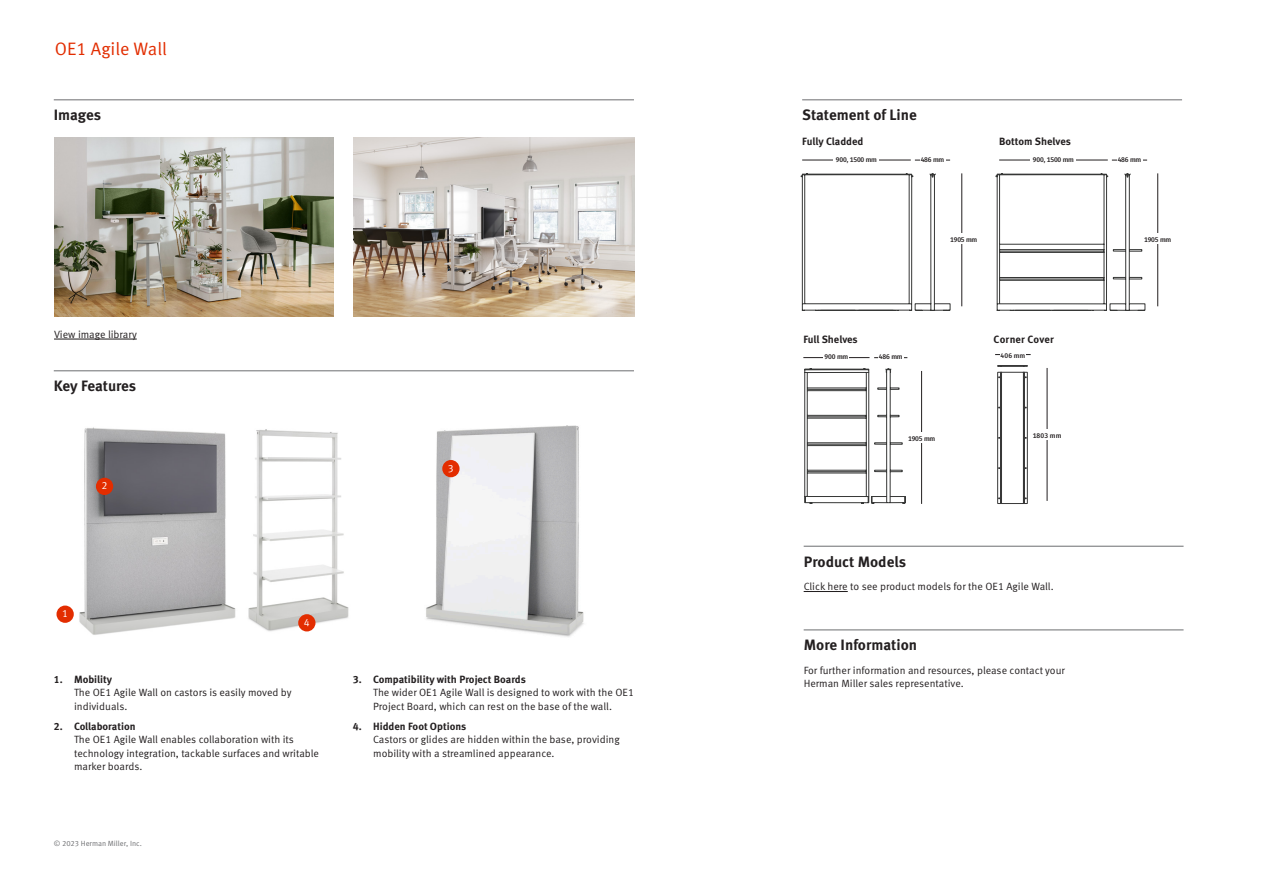
<style>
.page{position:relative;width:1263px;height:893px;background:#fff}
.page>*{position:absolute;margin:0;border:0;box-sizing:border-box;transform-origin:0 0}
.t1{font:18px "Meta OT Norm";color:#e22d00}
.t2{font:700 15px "Meta OT";color:#231f20}
.t3{font:10.5px/13.5px "Meta OT Norm";color:#231f20}
.Body_Copy{font:700 10.5px "Meta OT";color:#231f20}
.t4{font:10.5px "Meta OT Norm";color:#fff}
.t5{font:7.5px "Meta OT Norm";color:#6c6d70}
.aa_dimensions{font:500 6.75px "Fira Sans";letter-spacing:-.025em;color:#231f20}
.Body_Copy-2{font:500 6.75px "Fira Sans";letter-spacing:.025em;color:#231f20}
.s1{font-family:"Meta OT";font-weight:700}
</style>
<div class="page">
<hr style="left:802px;top:100px;width:380px;height:1px;background:#6c6d70">
<img style="left:56px;top:427px;width:149px;height:208px">
<img style="left:205px;top:429px;width:144px;height:203px">
<img style="left:426px;top:425px;width:158px;height:212px">
<hr style="left:54px;top:100px;width:580px;height:1px;background:#6c6d70">
<hr style="left:54px;top:371px;width:580px;height:1px;background:#6c6d70">
<div style="left:56px;top:606px;width:18px;height:17px;background:#e32d00;border-radius:50%"></div>
<div style="left:96px;top:478px;width:17px;height:17px;background:#e32d00;border-radius:50%"></div>
<div style="left:442px;top:460px;width:17px;height:17px;background:#e32d00;border-radius:50%"></div>
<div style="left:298px;top:614px;width:17px;height:17px;background:#e32d00;border-radius:50%"></div>
<img style="left:54px;top:137px;width:280px;height:179px">
<img style="left:354px;top:137px;width:280px;height:179px">
<hr style="left:54px;top:338px;width:83px;height:2px;background:#231f20">
<hr style="left:961px;top:173px;width:1px;height:133px;background:#231f20">
<hr style="left:804px;top:591px;width:44px;height:1px;background:#231f20">
<hr style="left:804px;top:546px;width:379px;height:1px;background:#6c6d70">
<hr style="left:804px;top:630px;width:379px;height:1px;background:#6c6d70">
<svg style="left:996px;top:173px;width:149px;height:138px"></svg>
<svg style="left:804px;top:368px;width:101px;height:136px"></svg>
<svg style="left:801px;top:173px;width:149px;height:138px"></svg>
<hr style="left:999px;top:160px;width:109px;height:1px;background:#231f20">
<hr style="left:1112px;top:160px;width:35px;height:1px;background:#231f20">
<hr style="left:1157px;top:173px;width:1px;height:133px;background:#231f20">
<hr style="left:803px;top:357px;width:66px;height:1px;background:#231f20">
<hr style="left:874px;top:357px;width:33px;height:1px;background:#231f20">
<hr style="left:921px;top:371px;width:1px;height:133px;background:#231f20">
<div style="left:1031px;top:156px;width:45px;height:8px;background:#fff"></div>
<div style="left:1117px;top:156px;width:25px;height:8px;background:#fff"></div>
<div style="left:1135px;top:233px;width:45px;height:11px;background:#fff"></div>
<div style="left:824px;top:353px;width:25px;height:9px;background:#fff"></div>
<div style="left:878px;top:353px;width:25px;height:9px;background:#fff"></div>
<div style="left:906px;top:432px;width:31px;height:11px;background:#fff"></div>
<div style="left:941px;top:233px;width:45px;height:11px;background:#fff"></div>
<hr style="left:802px;top:160px;width:109px;height:1px;background:#231f20">
<hr style="left:915px;top:160px;width:35px;height:1px;background:#231f20">
<div style="left:834px;top:156px;width:45px;height:8px;background:#fff"></div>
<div style="left:920px;top:155px;width:25px;height:9px;background:#fff"></div>
<hr style="left:995px;top:354px;width:36px;height:1px;background:#231f20">
<hr style="left:1047px;top:368px;width:1px;height:133px;background:#231f20">
<div style="left:1000px;top:351px;width:25px;height:7px;background:#fff"></div>
<div style="left:1030px;top:429px;width:33px;height:10px;background:#fff"></div>
<svg style="left:997px;top:365px;width:31px;height:139px"></svg>
<p class="t1" style="left:55px;top:38px;width:114px">OE1 Agile Wall</p>
<p class="t2" style="left:54px;top:106px;width:49px">Images</p>
<p class="t3" style="left:54px;top:328px;width:84px">View image library</p>
<p class="t2" style="left:54px;top:377px;width:84px">Key Features</p>
<p class="t4" style="left:102px;top:479px;width:7px">2</p>
<p class="t4" style="left:448px;top:462px;width:7px">3</p>
<p class="t4" style="left:62px;top:607px;width:7px">1</p>
<p class="t4" style="left:304px;top:616px;width:7px">4</p>
<p class="t3" style="left:74px;top:672px;width:219px;text-indent:-20px"><span class="s1">1. Mobility<br></span>The OE1 Agile Wall on castors is easily moved by individuals.</p>
<p class="t3" style="left:74px;top:720px;width:247px;text-indent:-20px"><span class="s1">2. Collaboration<br></span>The OE1 Agile Wall enables collaboration with its technology integration, tackable surfaces and writable marker boards.</p>
<p class="t5" style="left:54px;top:839px;width:90px">© 2023 Herman Miller, Inc.</p>
<p class="t3" style="left:373px;top:672px;width:262px;text-indent:-20px"><span class="s1">3. Compatibility with Project Boards<br></span>The wider OE1 Agile Wall is designed to work with the OE1<br>Project Board, which can rest on the base of the wall.</p>
<p class="t3" style="left:373px;top:720px;width:248px;text-indent:-20px"><span class="s1">4. Hidden Foot Options<br></span>Castors or glides are hidden within the base, providing mobility with a streamlined appearance.</p>
<p class="t2" style="left:802px;top:106px;width:116px">Statement of Line</p>
<p class="Body_Copy" style="left:802px;top:135px;width:63px">Fully Cladded</p>
<p class="aa_dimensions" style="left:836px;top:154px;width:43px">900, 1500 mm</p>
<p class="aa_dimensions" style="left:921px;top:154px;width:25px">486 mm</p>
<p class="Body_Copy" style="left:999px;top:135px;width:73px">Bottom Shelves</p>
<p class="aa_dimensions" style="left:1033px;top:154px;width:43px">900, 1500 mm</p>
<p class="aa_dimensions" style="left:1118px;top:154px;width:25px">486 mm</p>
<p class="aa_dimensions" style="left:950px;top:234px;width:29px">1905 mm</p>
<p class="aa_dimensions" style="left:1144px;top:234px;width:29px">1905 mm</p>
<p class="Body_Copy" style="left:803px;top:332px;width:56px">Full Shelves</p>
<p class="aa_dimensions" style="left:825px;top:351px;width:25px">900 mm</p>
<p class="aa_dimensions" style="left:879px;top:351px;width:25px">486 mm</p>
<p class="aa_dimensions" style="left:908px;top:433px;width:29px">1905 mm</p>
<p class="Body_Copy" style="left:993px;top:332px;width:62px">Corner Cover</p>
<p class="Body_Copy-2" style="left:1000px;top:350px;width:26px">406 mm</p>
<p class="Body_Copy-2" style="left:1033px;top:430px;width:30px">1803 mm</p>
<p class="t2" style="left:804px;top:552px;width:104px">Product Models</p>
<p class="t3" style="left:804px;top:580px;width:252px">Click here to see product models for the OE1 Agile Wall.</p>
<p class="t2" style="left:804px;top:636px;width:115px">More Information</p>
<p class="t3" style="left:804px;top:664px;width:263px">For further information and resources, please contact your<br>Herman Miller sales representative.</p>
</div>
